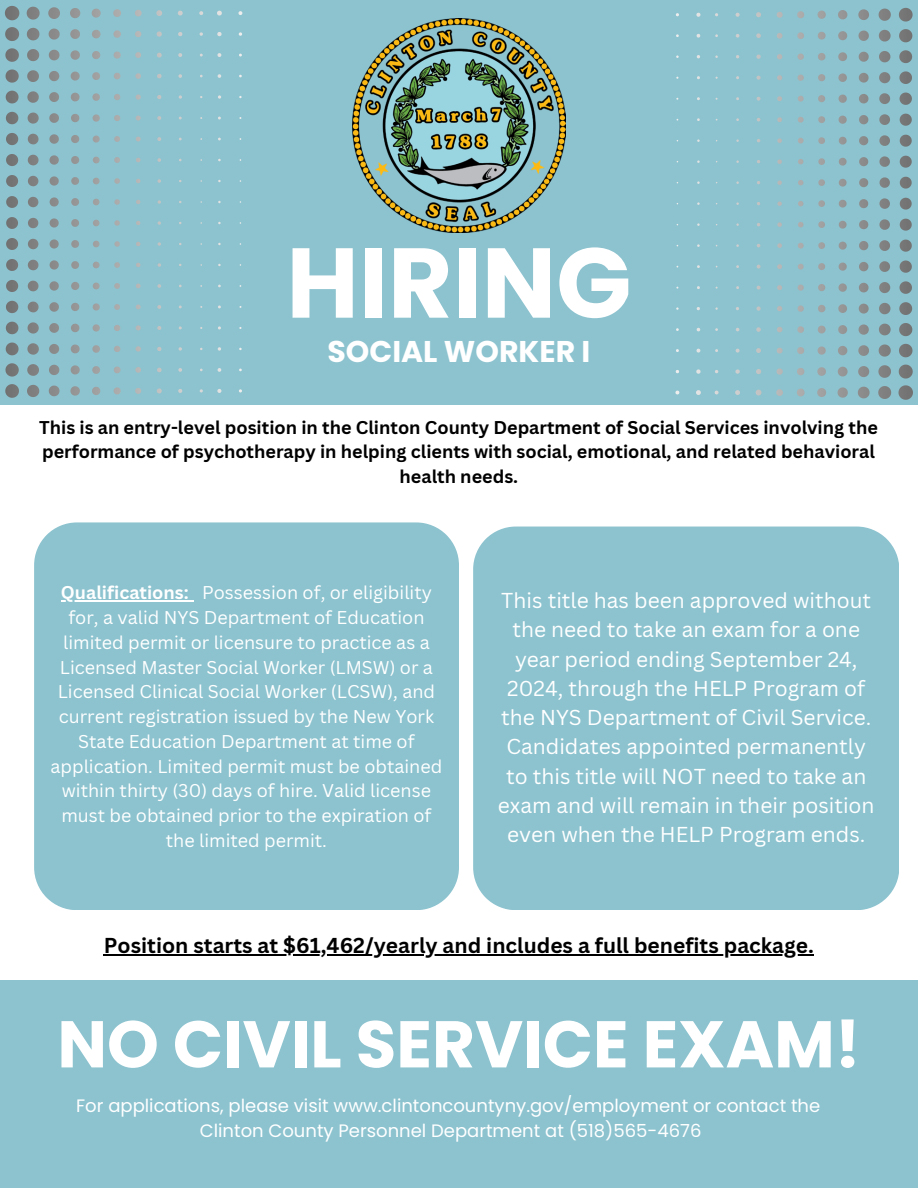
<style>
.page{position:relative;width:918px;height:1188px;background:#fff}
.page>*{position:absolute;margin:0;border:0;box-sizing:border-box;transform-origin:0 0}
.t1{font:700 99px "Poppins";color:#fff}
.t2{font:700 66px "Poppins";color:#fff}
.t3{font:700 30px "Poppins";color:#fff}
.t4{font:21px/29.2px "Canva Sans";color:#fff;text-align:center}
.t5{font:700 21px "Canva Sans";color:#000}
.t6{font:18px/24.8px "Canva Sans";color:#fff;text-align:center}
.t7{font:700 18px/24.8px "Canva Sans";color:#000;text-align:center}
.t8{font:18px "Poppins";color:#fff}
.s1{font-weight:700}
</style>
<div class="page">
<div style="left:0;top:981px;width:918px;height:207px;background:#8cc3cf"></div>
<div style="left:0;top:0;width:918px;height:404px;background:#8cc3cf"></div>
<div style="left:34px;top:522px;width:425px;height:388px;background:#8cc3cf"></div>
<div style="left:473px;top:527px;width:426px;height:383px;background:#8cc3cf"></div>
<img style="left:352px;top:19px;width:214px;height:213px">
<svg style="left:5px;top:6px;width:237px;height:392px"></svg>
<svg style="left:676px;top:7px;width:242px;height:398px"></svg>
<hr style="left:61px;top:600px;width:128px;height:2px;background:#fff">
<hr style="left:104px;top:954px;width:710px;height:1px;background:#000">
<p class="t1" style="left:286px;top:214px;width:347px">HIRING</p>
<h6 class="t3" style="left:327px;top:330px;width:265px">SOCIAL WORKER I</h6>
<p class="t7" style="left:39px;top:414px;width:840px">This is an entry-level position in the Clinton County Department of Social Services involving the performance of psychotherapy in helping clients with social, emotional, and related behavioral health needs.</p>
<h4 class="t6" style="left:51px;top:580px;width:393px"><span class="s1">Qualifications:</span> Possession of, or eligibility for, a valid NYS Department of Education limited permit or licensure to practice as a Licensed Master Social Worker (LMSW) or a Licensed Clinical Social Worker (LCSW), and current registration issued by the New York State Education Department at time of application. Limited permit must be obtained within thirty (30) days of hire. Valid license must be obtained prior to the expiration of the limited permit.</h4>
<h5 class="t4" style="left:498px;top:585px;width:378px">This title has been approved without the need to take an exam for a one year period ending September 24, 2024, through the HELP Program of the NYS Department of Civil Service.<br>Candidates appointed permanently to this title will NOT need to take an exam and will remain in their position even when the HELP Program ends.</h5>
<h2 class="t5" style="left:104px;top:931px;width:712px">Position starts at $61,462/yearly and includes a full benefits package.</h2>
<p class="t2" style="left:57px;top:998px;width:805px">NO CIVIL SERVICE EXAM!</p>
<h1 class="t8" style="left:76px;top:1094px;width:746px">For applications, please visit www.clintoncountyny.gov/employment or contact the</h1>
<h3 class="t8" style="left:200px;top:1118px;width:503px">Clinton County Personnel Department at (518)565-4676</h3>
</div>
